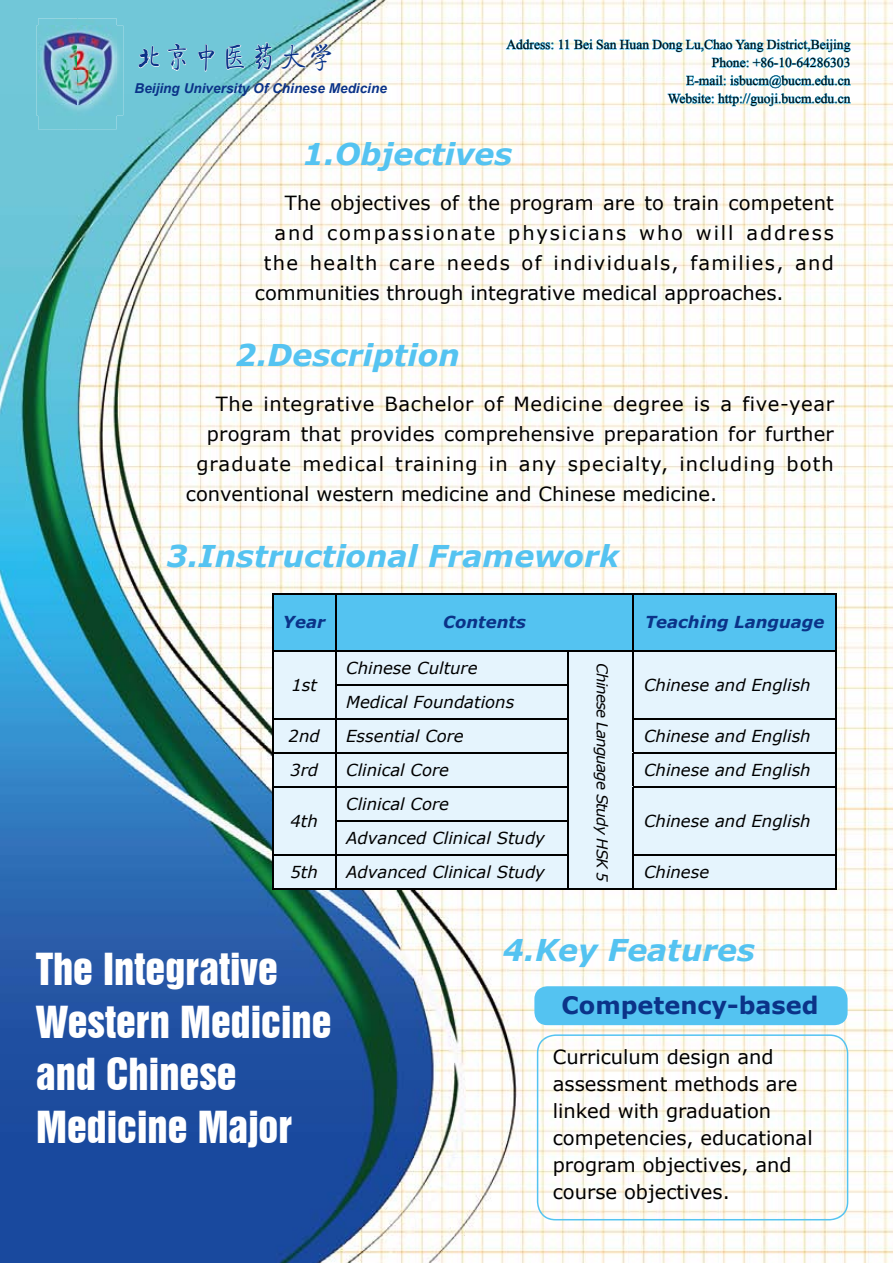
<style>
.page{position:relative;width:893px;height:1263px;background:#fff}
.page>*{position:absolute;margin:0;border:0;box-sizing:border-box;transform-origin:0 0}
.t1{font:40.5px/52.5px "Swiss 921 BT Regular A";color:#fff}
.t2{font:italic 700 30px "Verdana";color:#54c3f1}
.t3{font:28.65px "FZQTJW GB1 0";color:#0b3388}
.t4{font:700 24px "Verdana";color:#0b3388}
.t5{font:19.5px/27px "Verdana";letter-spacing:.01em;color:#000}
.t6{font:19.5px "Verdana";letter-spacing:.055em;color:#000}
.t7{font:19.5px "Verdana";letter-spacing:.03em;color:#000}
.t8{font:19.5px "Verdana";letter-spacing:.065em;color:#000}
.t9{font:19.5px "Verdana";letter-spacing:.095em;color:#000}
.t10{font:italic 16.5px "Verdana";color:#000}
.t11{font:italic 700 16.5px "Verdana";color:#0b3388}
.t12{font:italic 15px "Verdana";letter-spacing:-.05em;color:#000}
.t13{font:italic 700 13.65px "Arial";color:#0b3388}
.t14{font:13.5px/18px "Times New Roman";color:#000;text-align:right}
</style>
<div class="page">
<img style="left:0;top:0;width:893px;height:1263px">
<div style="left:273px;top:594px;width:562px;height:56px;background:#54c3f1"></div>
<div style="left:273px;top:651px;width:562px;height:237px;background:#e5f4fd"></div>
<hr style="left:272px;top:593px;width:64px;height:1px;background:#000">
<hr style="left:272px;top:594px;width:1px;height:56px;background:#000">
<hr style="left:336px;top:593px;width:232px;height:1px;background:#000">
<hr style="left:335px;top:594px;width:1px;height:56px;background:#000">
<hr style="left:568px;top:593px;width:65px;height:1px;background:#000">
<hr style="left:633px;top:593px;width:203px;height:1px;background:#000">
<hr style="left:633px;top:594px;width:1px;height:56px;background:#000">
<hr style="left:835px;top:594px;width:1px;height:56px;background:#000">
<hr style="left:272px;top:650px;width:64px;height:1px;background:#000">
<hr style="left:272px;top:651px;width:1px;height:34px;background:#000">
<hr style="left:336px;top:650px;width:232px;height:1px;background:#000">
<hr style="left:335px;top:651px;width:1px;height:33px;background:#000">
<hr style="left:568px;top:650px;width:65px;height:1px;background:#000">
<hr style="left:567px;top:651px;width:2px;height:33px;background:#000">
<hr style="left:633px;top:650px;width:203px;height:1px;background:#000">
<hr style="left:633px;top:651px;width:1px;height:34px;background:#000">
<hr style="left:835px;top:651px;width:1px;height:34px;background:#000">
<hr style="left:272px;top:685px;width:1px;height:33px;background:#000">
<hr style="left:335px;top:684px;width:234px;height:1px;background:#000">
<hr style="left:335px;top:685px;width:1px;height:33px;background:#000">
<hr style="left:567px;top:685px;width:2px;height:33px;background:#000">
<hr style="left:633px;top:685px;width:1px;height:33px;background:#000">
<hr style="left:835px;top:685px;width:1px;height:33px;background:#000">
<hr style="left:272px;top:718px;width:64px;height:1px;background:#000">
<hr style="left:272px;top:719px;width:1px;height:33px;background:#000">
<hr style="left:336px;top:718px;width:233px;height:1px;background:#000">
<hr style="left:335px;top:719px;width:1px;height:33px;background:#000">
<hr style="left:567px;top:719px;width:2px;height:33px;background:#000">
<hr style="left:633px;top:718px;width:203px;height:1px;background:#000">
<hr style="left:633px;top:719px;width:1px;height:33px;background:#000">
<hr style="left:835px;top:719px;width:1px;height:33px;background:#000">
<hr style="left:272px;top:752px;width:64px;height:1px;background:#000">
<hr style="left:272px;top:753px;width:1px;height:33px;background:#000">
<hr style="left:336px;top:752px;width:233px;height:1px;background:#000">
<hr style="left:335px;top:753px;width:1px;height:33px;background:#000">
<hr style="left:567px;top:753px;width:2px;height:33px;background:#000">
<hr style="left:633px;top:752px;width:203px;height:1px;background:#000">
<hr style="left:633px;top:753px;width:1px;height:33px;background:#000">
<hr style="left:835px;top:753px;width:1px;height:33px;background:#000">
<hr style="left:272px;top:786px;width:64px;height:1px;background:#000">
<hr style="left:272px;top:787px;width:1px;height:34px;background:#000">
<hr style="left:336px;top:786px;width:233px;height:1px;background:#000">
<hr style="left:335px;top:787px;width:1px;height:33px;background:#000">
<hr style="left:567px;top:787px;width:2px;height:33px;background:#000">
<hr style="left:633px;top:786px;width:203px;height:1px;background:#000">
<hr style="left:633px;top:787px;width:1px;height:34px;background:#000">
<hr style="left:835px;top:787px;width:1px;height:34px;background:#000">
<hr style="left:272px;top:821px;width:1px;height:33px;background:#000">
<hr style="left:335px;top:820px;width:234px;height:1px;background:#000">
<hr style="left:335px;top:821px;width:1px;height:33px;background:#000">
<hr style="left:567px;top:821px;width:2px;height:33px;background:#000">
<hr style="left:633px;top:821px;width:1px;height:33px;background:#000">
<hr style="left:835px;top:821px;width:1px;height:33px;background:#000">
<hr style="left:272px;top:854px;width:64px;height:1px;background:#000">
<hr style="left:272px;top:855px;width:1px;height:33px;background:#000">
<hr style="left:336px;top:854px;width:233px;height:1px;background:#000">
<hr style="left:335px;top:855px;width:1px;height:33px;background:#000">
<hr style="left:567px;top:855px;width:2px;height:33px;background:#000">
<hr style="left:633px;top:854px;width:203px;height:1px;background:#000">
<hr style="left:633px;top:855px;width:1px;height:33px;background:#000">
<hr style="left:835px;top:855px;width:1px;height:33px;background:#000">
<hr style="left:272px;top:888px;width:64px;height:1px;background:#000">
<hr style="left:336px;top:888px;width:232px;height:1px;background:#000">
<hr style="left:568px;top:888px;width:65px;height:1px;background:#000">
<hr style="left:633px;top:888px;width:203px;height:1px;background:#000">
<div style="left:534px;top:986px;width:314px;height:39px;background:#54c3f1;border-radius:13px"></div>
<svg style="left:537px;top:1034px;width:311px;height:186px"></svg>
<svg style="left:506px;top:39px;width:345px;height:29px"></svg>
<svg style="left:667px;top:75px;width:184px;height:33px"></svg>
<img style="left:36px;top:26px;width:87px;height:89px">
<img style="left:38px;top:18px;width:79px;height:8px">
<img style="left:38px;top:115px;width:79px;height:14px">
<img style="left:38px;top:26px;width:79px;height:89px">
<svg style="left:138px;top:46px;width:21px;height:22px"></svg>
<svg style="left:167px;top:43px;width:20px;height:29px"></svg>
<svg style="left:198px;top:44px;width:17px;height:28px"></svg>
<svg style="left:226px;top:45px;width:19px;height:25px"></svg>
<img style="left:255px;top:32px;width:77px;height:40px">
<h3 class="t3" style="left:135px;top:42px;width:202px">北京中医药大学</h3>
<p class="t13" style="left:135px;top:79px;width:254px">Beijing University Of Chinese Medicine</p>
<p class="t14" style="left:506px;top:35px;width:346px">Address: 11 Bei San Huan Dong Lu,Chao Yang District,Beijing Phone: +86-10-64286303<br>E-mail: isbucm@bucm.edu.cn<br>Website: http://guoji.bucm.edu.cn</p>
<h2 class="t2" style="left:303px;top:135px;width:211px">1.Objectives</h2>
<p class="t5" style="left:285px;top:189px;width:550px">The objectives of the program are to train competent</p>
<p class="t9" style="left:274px;top:220px;width:561px">and compassionate physicians who will address</p>
<p class="t8" style="left:264px;top:250px;width:572px">the health care needs of individuals, families, and</p>
<p class="t5" style="left:255px;top:279px;width:530px">communities through integrative medical approaches.</p>
<h2 class="t2" style="left:235px;top:336px;width:226px">2.Description</h2>
<p class="t7" style="left:216px;top:391px;width:620px">The integrative Bachelor of Medicine degree is a five-year</p>
<p class="t5" style="left:207px;top:420px;width:628px">program that provides comprehensive preparation for further</p>
<p class="t6" style="left:196px;top:451px;width:639px">graduate medical training in any specialty, including both</p>
<p class="t5" style="left:186px;top:480px;width:533px">conventional western medicine and Chinese medicine.</p>
<h2 class="t2" style="left:166px;top:537px;width:454px">3.Instructional Framework</h2>
<p class="t11" style="left:283px;top:612px;width:44px">Year</p>
<p class="t11" style="left:443px;top:612px;width:84px">Contents</p>
<p class="t11" style="left:645px;top:612px;width:181px">Teaching Language</p>
<p class="t10" style="left:346px;top:657px;width:133px">Chinese Culture</p>
<p class="t12" style="left:612px;top:663px;width:220px;rotate:90deg">Chinese Language Study HSK 5</p>
<p class="t10" style="left:644px;top:674px;width:168px">Chinese and English</p>
<p class="t10" style="left:291px;top:674px;width:27px">1st</p>
<p class="t10" style="left:346px;top:691px;width:170px">Medical Foundations</p>
<p class="t10" style="left:288px;top:725px;width:33px">2nd</p>
<p class="t10" style="left:346px;top:725px;width:119px">Essential Core</p>
<p class="t10" style="left:644px;top:725px;width:168px">Chinese and English</p>
<p class="t10" style="left:290px;top:759px;width:29px">3rd</p>
<p class="t10" style="left:346px;top:759px;width:104px">Clinical Core</p>
<p class="t10" style="left:644px;top:759px;width:168px">Chinese and English</p>
<p class="t10" style="left:290px;top:810px;width:29px">4th</p>
<p class="t10" style="left:346px;top:793px;width:104px">Clinical Core</p>
<p class="t10" style="left:644px;top:810px;width:168px">Chinese and English</p>
<p class="t10" style="left:346px;top:827px;width:200px">Advanced Clinical Study</p>
<p class="t10" style="left:290px;top:861px;width:29px">5th</p>
<p class="t10" style="left:346px;top:861px;width:200px">Advanced Clinical Study</p>
<p class="t10" style="left:644px;top:861px;width:67px">Chinese</p>
<h1 class="t1" style="left:36px;top:942px;width:297px">The Integrative<br>Western Medicine and Chinese<br>Medicine Major</h1>
<h2 class="t2" style="left:503px;top:931px;width:254px">4.Key Features</h2>
<p class="t4" style="left:561px;top:990px;width:258px">Competency-based</p>
<p class="t5" style="left:553px;top:1043px;width:261px">Curriculum design and assessment methods are linked with graduation competencies, educational program objectives, and course objectives.</p>
</div>
